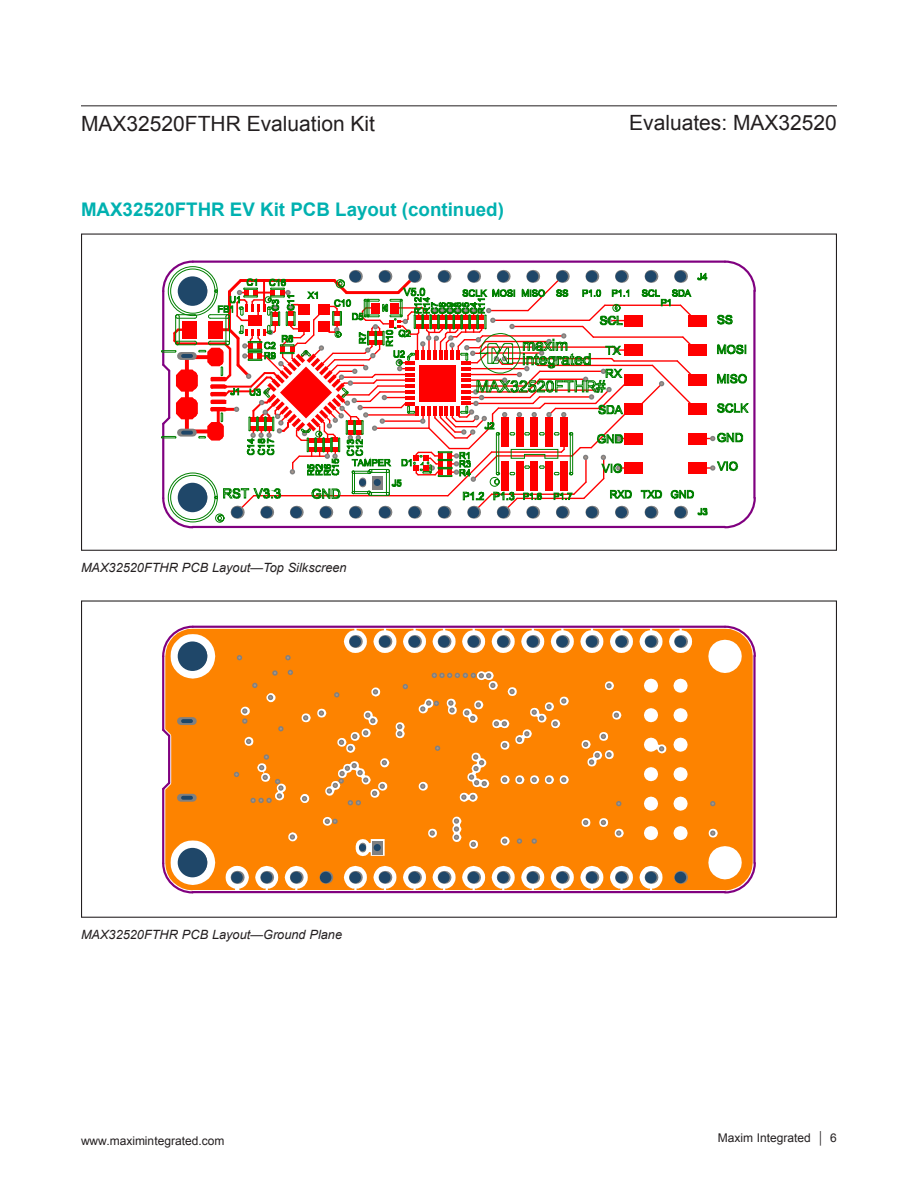
<style>
.page{position:relative;width:918px;height:1188px;background:#fff}
.page>*{position:absolute;margin:0;border:0;box-sizing:border-box;transform-origin:0 0}
.t1{font:21px "Arial";color:#231f20}
.t2{font:700 18.75px "Arial";color:#00b1b0}
.t3{font:italic 12.75px "Arial";color:#231f20}
.t4{font:12px "Arial";color:#231f20}
</style>
<div class="page">
<hr style="left:81px;top:105px;width:756px;height:1px;background:#231f20">
<svg style="left:161px;top:260px;width:595px;height:269px"></svg>
<svg style="left:162px;top:785px;width:3px;height:7px"></svg>
<hr style="left:162px;top:789px;width:2px;height:74px;background:#800080">
<hr style="left:162px;top:656px;width:2px;height:74px;background:#800080">
<hr style="left:753px;top:656px;width:3px;height:207px;background:#800080">
<hr style="left:192px;top:891px;width:533px;height:2px;background:#800080">
<hr style="left:193px;top:626px;width:532px;height:2px;background:#800080">
<svg style="left:723px;top:861px;width:33px;height:33px"></svg>
<svg style="left:723px;top:625px;width:33px;height:33px"></svg>
<svg style="left:165px;top:629px;width:588px;height:261px;background:#fb911f"></svg>
<svg style="left:430px;top:830px;width:5px;height:6px"></svg>
<svg style="left:583px;top:820px;width:5px;height:5px"></svg>
<svg style="left:471px;top:842px;width:5px;height:5px"></svg>
<svg style="left:606px;top:752px;width:6px;height:5px"></svg>
<svg style="left:659px;top:746px;width:5px;height:5px"></svg>
<svg style="left:601px;top:820px;width:5px;height:5px"></svg>
<svg style="left:583px;top:742px;width:5px;height:5px"></svg>
<svg style="left:589px;top:753px;width:11px;height:12px"></svg>
<svg style="left:461px;top:795px;width:14px;height:5px"></svg>
<svg style="left:606px;top:683px;width:6px;height:5px"></svg>
<svg style="left:454px;top:818px;width:5px;height:22px"></svg>
<svg style="left:397px;top:724px;width:5px;height:12px"></svg>
<svg style="left:403px;top:684px;width:5px;height:5px"></svg>
<svg style="left:303px;top:715px;width:5px;height:6px"></svg>
<svg style="left:246px;top:739px;width:5px;height:5px"></svg>
<svg style="left:290px;top:834px;width:5px;height:6px"></svg>
<svg style="left:278px;top:726px;width:6px;height:5px"></svg>
<svg style="left:250px;top:754px;width:34px;height:49px;background:#ef8e26"></svg>
<svg style="left:334px;top:692px;width:5px;height:6px"></svg>
<svg style="left:288px;top:670px;width:5px;height:5px"></svg>
<svg style="left:285px;top:655px;width:6px;height:5px"></svg>
<svg style="left:339px;top:734px;width:18px;height:17px"></svg>
<svg style="left:363px;top:730px;width:5px;height:6px"></svg>
<svg style="left:302px;top:796px;width:5px;height:5px"></svg>
<svg style="left:234px;top:772px;width:5px;height:5px"></svg>
<svg style="left:502px;top:838px;width:5px;height:6px"></svg>
<svg style="left:517px;top:838px;width:5px;height:6px"></svg>
<svg style="left:532px;top:838px;width:5px;height:6px"></svg>
<svg style="left:242px;top:708px;width:5px;height:16px"></svg>
<svg style="left:710px;top:801px;width:5px;height:5px"></svg>
<svg style="left:616px;top:801px;width:5px;height:5px"></svg>
<svg style="left:616px;top:830px;width:5px;height:6px"></svg>
<svg style="left:710px;top:830px;width:5px;height:6px"></svg>
<svg style="left:268px;top:695px;width:5px;height:5px"></svg>
<svg style="left:252px;top:683px;width:6px;height:5px"></svg>
<svg style="left:272px;top:670px;width:6px;height:6px"></svg>
<svg style="left:237px;top:655px;width:5px;height:5px"></svg>
<svg style="left:365px;top:713px;width:10px;height:10px"></svg>
<svg style="left:614px;top:713px;width:5px;height:5px"></svg>
<svg style="left:601px;top:734px;width:5px;height:5px"></svg>
<svg style="left:373px;top:689px;width:5px;height:6px"></svg>
<svg style="left:325px;top:819px;width:13px;height:5px"></svg>
<svg style="left:420px;top:673px;width:146px;height:116px;background:#f68c19"></svg>
<svg style="left:327px;top:760px;width:60px;height:45px;background:#f09430"></svg>
<svg style="left:319px;top:710px;width:5px;height:6px"></svg>
<div style="left:359px;top:844px;width:7px;height:7px;background:#1f4769;border-radius:50%"></div>
<div style="left:261px;top:872px;width:11px;height:11px;background:#1f4769;border-radius:50%"></div>
<div style="left:379px;top:872px;width:12px;height:11px;background:#1f4769;border-radius:50%"></div>
<div style="left:379px;top:636px;width:12px;height:11px;background:#1f4769;border-radius:50%"></div>
<div style="left:497px;top:872px;width:12px;height:11px;background:#1f4769;border-radius:50%"></div>
<div style="left:497px;top:636px;width:12px;height:11px;background:#1f4769;border-radius:50%"></div>
<div style="left:616px;top:872px;width:11px;height:11px;background:#1f4769;border-radius:50%"></div>
<div style="left:616px;top:636px;width:11px;height:11px;background:#1f4769;border-radius:50%"></div>
<svg style="left:372px;top:841px;width:11px;height:13px"></svg>
<div style="left:374px;top:844px;width:7px;height:7px;background:#1f4769;border-radius:50%"></div>
<div style="left:231px;top:872px;width:12px;height:11px;background:#1f4769;border-radius:50%"></div>
<div style="left:349px;top:872px;width:12px;height:11px;background:#1f4769;border-radius:50%"></div>
<div style="left:320px;top:872px;width:11px;height:11px;background:#1f4769;border-radius:50%"></div>
<div style="left:349px;top:636px;width:12px;height:11px;background:#1f4769;border-radius:50%"></div>
<div style="left:438px;top:872px;width:12px;height:11px;background:#1f4769;border-radius:50%"></div>
<div style="left:409px;top:872px;width:11px;height:11px;background:#1f4769;border-radius:50%"></div>
<div style="left:438px;top:636px;width:12px;height:11px;background:#1f4769;border-radius:50%"></div>
<div style="left:409px;top:636px;width:11px;height:11px;background:#1f4769;border-radius:50%"></div>
<div style="left:556px;top:872px;width:12px;height:11px;background:#1f4769;border-radius:50%"></div>
<div style="left:527px;top:872px;width:11px;height:11px;background:#1f4769;border-radius:50%"></div>
<div style="left:556px;top:636px;width:12px;height:11px;background:#1f4769;border-radius:50%"></div>
<div style="left:527px;top:636px;width:11px;height:11px;background:#1f4769;border-radius:50%"></div>
<div style="left:645px;top:872px;width:12px;height:11px;background:#1f4769;border-radius:50%"></div>
<div style="left:586px;top:872px;width:12px;height:11px;background:#1f4769;border-radius:50%"></div>
<div style="left:645px;top:636px;width:12px;height:11px;background:#1f4769;border-radius:50%"></div>
<div style="left:586px;top:636px;width:12px;height:11px;background:#1f4769;border-radius:50%"></div>
<div style="left:675px;top:872px;width:11px;height:11px;background:#1f4769;border-radius:50%"></div>
<div style="left:675px;top:636px;width:11px;height:11px;background:#1f4769;border-radius:50%"></div>
<svg style="left:181px;top:794px;width:12px;height:8px"></svg>
<svg style="left:183px;top:796px;width:8px;height:4px"></svg>
<div style="left:468px;top:872px;width:11px;height:11px;background:#1f4769;border-radius:50%"></div>
<div style="left:290px;top:872px;width:12px;height:11px;background:#1f4769;border-radius:50%"></div>
<svg style="left:181px;top:717px;width:12px;height:8px"></svg>
<svg style="left:183px;top:719px;width:8px;height:4px"></svg>
<div style="left:468px;top:636px;width:11px;height:11px;background:#1f4769;border-radius:50%"></div>
<svg style="left:162px;top:625px;width:33px;height:45px"></svg>
<div style="left:178px;top:641px;width:29px;height:30px;background:#1f4769;border-radius:50%"></div>
<svg style="left:162px;top:849px;width:33px;height:45px"></svg>
<div style="left:178px;top:848px;width:29px;height:29px;background:#1f4769;border-radius:50%"></div>
<h1 class="t1" style="left:81px;top:109px;width:296px">MAX32520FTHR Evaluation Kit</h1>
<h1 class="t1" style="left:629px;top:108px;width:209px">Evaluates: MAX32520</h1>
<h2 class="t2" style="left:81px;top:197px;width:424px">MAX32520FTHR EV Kit PCB Layout (continued)</h2>
<p class="t3" style="left:81px;top:559px;width:267px">MAX32520FTHR PCB Layout—Top Silkscreen</p>
<p class="t3" style="left:81px;top:926px;width:263px">MAX32520FTHR PCB Layout—Ground Plane</p>
<p class="t4" style="left:81px;top:1133px;width:145px">www.maximintegrated.com</p>
<p class="t4" style="left:718px;top:1130px;width:121px">Maxim Integrated │ 6</p>
</div>
